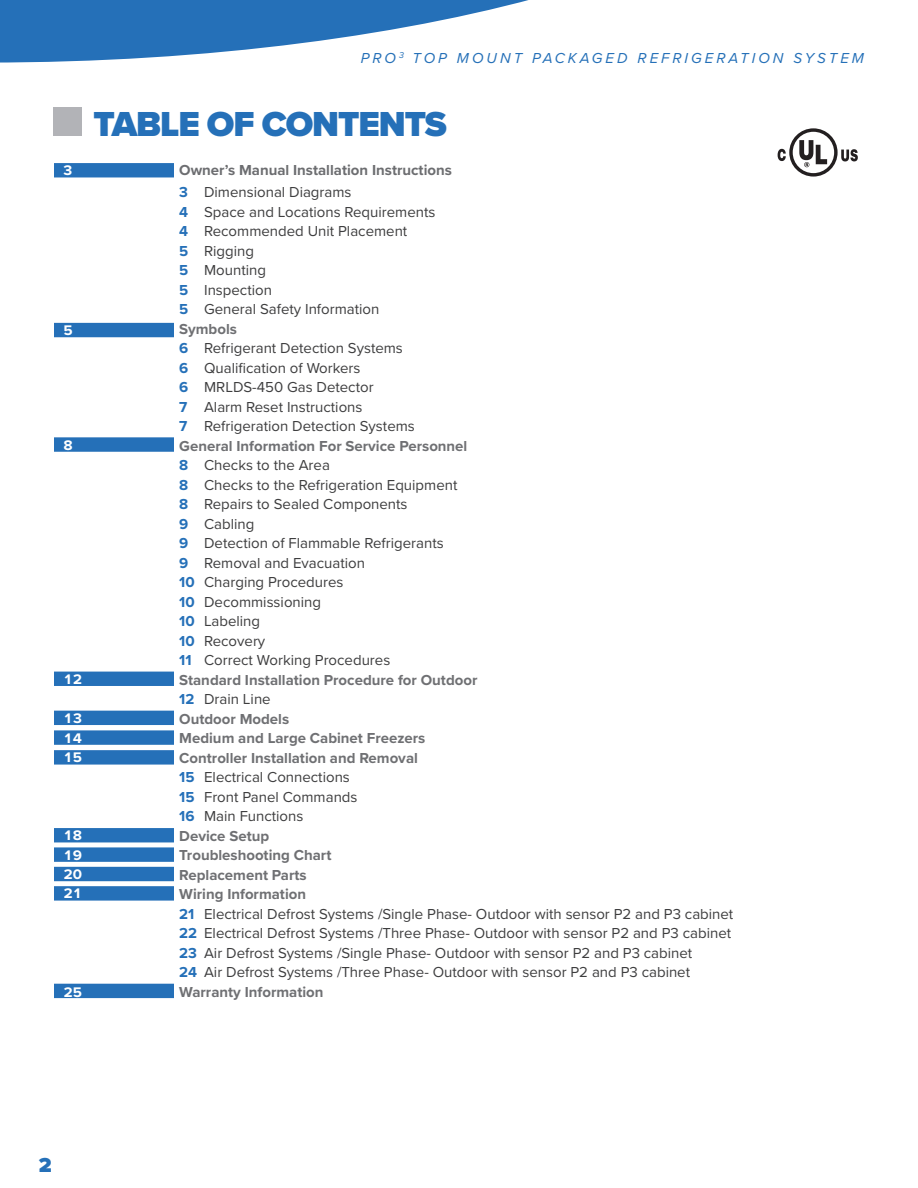
<style>
.page{position:relative;width:918px;height:1188px;background:#fff}
.page>*{position:absolute;margin:0;border:0;box-sizing:border-box;transform-origin:0 0}
.t1{font:900 36px "Proxima Nova";letter-spacing:-.03em;color:#2570b8}
.t2{font:900 21px "Proxima Nova";color:#2570b8}
.Text_Body{font:15px/19.5px "Proxima Nova";color:#3e3e3f}
.Text_Body-2{font:700 15px/19.5px "Proxima Nova";color:#6f7073}
.t3{font:italic 15px "Proxima Nova";letter-spacing:.2em;color:#2570b8}
.t4{font:700 15px "Proxima Nova";color:#6c6d70}
.Text_Body-3{font:700 14.4px "Proxima Nova";color:#fff;scale:1.04 1}
.s1{font-weight:700;color:#2570b8}
.s2{color:#2570b8}
.s3{font-weight:400;color:#3e3e3f}
</style>
<div class="page">
<svg style="left:0;top:0;width:529px;height:63px"></svg>
<div style="left:789px;top:128px;width:49px;height:49px;border:3px solid #231f20;border-radius:50%"></div>
<svg style="left:799px;top:140px;width:28px;height:27px"></svg>
<svg style="left:778px;top:149px;width:8px;height:12px"></svg>
<svg style="left:841px;top:149px;width:17px;height:12px"></svg>
<div style="left:53px;top:107px;width:28px;height:29px;background:#b2b3b7"></div>
<div style="left:54px;top:163px;width:120px;height:14px;background:#2570b8"></div>
<div style="left:54px;top:437px;width:120px;height:15px;background:#2570b8"></div>
<div style="left:54px;top:984px;width:120px;height:14px;background:#2570b8"></div>
<div style="left:54px;top:672px;width:120px;height:14px;background:#2570b8"></div>
<div style="left:54px;top:847px;width:120px;height:15px;background:#2570b8"></div>
<div style="left:54px;top:711px;width:120px;height:14px;background:#2570b8"></div>
<div style="left:54px;top:730px;width:120px;height:15px;background:#2570b8"></div>
<div style="left:54px;top:750px;width:120px;height:15px;background:#2570b8"></div>
<div style="left:54px;top:828px;width:120px;height:14px;background:#2570b8"></div>
<div style="left:54px;top:886px;width:120px;height:15px;background:#2570b8"></div>
<div style="left:54px;top:867px;width:120px;height:14px;background:#2570b8"></div>
<div style="left:54px;top:323px;width:120px;height:14px;background:#2570b8"></div>
<p class="t3" style="left:361px;top:46px;width:505px">PRO <sup>3</sup> TOP MOUNT PACKAGED REFRIGERATION SYSTEM</p>
<p class="Text_Body-3" style="left:63px;top:160px;width:10px">3</p>
<p class="Text_Body-3" style="left:63px;top:320px;width:10px">5</p>
<p class="Text_Body-3" style="left:63px;top:434px;width:10px">8</p>
<p class="Text_Body-3" style="left:63px;top:668px;width:19px">12</p>
<p class="Text_Body-3" style="left:63px;top:707px;width:19px">13</p>
<p class="Text_Body-3" style="left:63px;top:727px;width:19px">14</p>
<p class="Text_Body-3" style="left:63px;top:747px;width:19px">15</p>
<p class="Text_Body-3" style="left:63px;top:825px;width:19px">18</p>
<p class="Text_Body-3" style="left:63px;top:844px;width:19px">19</p>
<p class="Text_Body-3" style="left:63px;top:863px;width:19px">20</p>
<p class="Text_Body-3" style="left:63px;top:883px;width:19px">21</p>
<p class="t1" style="left:94px;top:97px;width:355px">TABLE OF CONTENTS</p>
<p class="t4" style="left:179px;top:159px;width:274px">Owner’s Manual Installation Instructions</p>
<p class="Text_Body" style="left:179px;top:182px;width:174px"><span class="s1">3</span> Dimensional Diagrams</p>
<p class="Text_Body" style="left:179px;top:201px;width:258px"><span class="s1">4</span> Space and Locations Requirements</p>
<p class="Text_Body" style="left:179px;top:221px;width:230px"><span class="s1">4</span> Recommended Unit Placement</p>
<p class="Text_Body" style="left:179px;top:240px;width:76px"><span class="s1">5</span> Rigging</p>
<p class="Text_Body" style="left:179px;top:260px;width:88px"><span class="s1">5</span> Mounting</p>
<p class="Text_Body" style="left:179px;top:279px;width:94px"><span class="s1">5</span> Inspection</p>
<p class="Text_Body" style="left:179px;top:299px;width:202px"><span class="s1">5</span> General Safety Information</p>
<p class="Text_Body-2" style="left:179px;top:318px;width:59px">Symbols</p>
<p class="Text_Body" style="left:179px;top:338px;width:225px"><span class="s1">6</span> Refrigerant Detection Systems</p>
<p class="Text_Body" style="left:179px;top:357px;width:183px"><span class="s1">6</span> Qualification of Workers</p>
<p class="Text_Body" style="left:179px;top:377px;width:196px"><span class="s1">6</span> MRLDS-450 Gas Detector</p>
<p class="Text_Body" style="left:179px;top:396px;width:185px"><span class="s1">7</span> Alarm Reset Instructions</p>
<p class="Text_Body" style="left:179px;top:416px;width:237px"><span class="s1">7</span> Refrigeration Detection Systems</p>
<p class="Text_Body-2" style="left:179px;top:435px;width:290px">General Information For Service Personnel</p>
<p class="Text_Body" style="left:179px;top:455px;width:152px"><span class="s1">8</span> Checks to the Area</p>
<p class="Text_Body" style="left:179px;top:474px;width:280px"><span class="s1">8</span> Checks to the Refrigeration Equipment</p>
<p class="Text_Body" style="left:179px;top:494px;width:230px"><span class="s1">8</span> Repairs to Sealed Components</p>
<p class="Text_Body" style="left:179px;top:513px;width:77px"><span class="s1">9</span> Cabling</p>
<p class="Text_Body" style="left:179px;top:533px;width:266px"><span class="s1">9</span> Detection of Flammable Refrigerants</p>
<p class="Text_Body" style="left:179px;top:552px;width:187px"><span class="s1">9</span> Removal and Evacuation</p>
<p class="Text_Body" style="left:179px;top:572px;width:166px"><span class="s1">10</span> Charging Procedures</p>
<p class="Text_Body" style="left:179px;top:591px;width:143px"><span class="s1">10</span> Decommissioning</p>
<p class="Text_Body" style="left:179px;top:611px;width:82px"><span class="s1">10</span> Labeling</p>
<p class="Text_Body" style="left:179px;top:630px;width:88px"><span class="s1">10</span> Recovery</p>
<p class="Text_Body" style="left:179px;top:650px;width:213px"><span class="s1">11</span> Correct Working Procedures</p>
<p class="Text_Body-2" style="left:179px;top:669px;width:300px">Standard Installation Procedure for Outdoor</p>
<p class="Text_Body-2" style="left:179px;top:689px;width:111px"><span class="s2">12</span> <span class="s3">Drain Line<br></span>Outdoor Models</p>
<p class="Text_Body-2" style="left:179px;top:728px;width:248px">Medium and Large Cabinet Freezers</p>
<p class="Text_Body-2" style="left:179px;top:747px;width:240px">Controller Installation and Removal</p>
<p class="Text_Body" style="left:179px;top:767px;width:172px"><span class="s1">15</span> Electrical Connections</p>
<p class="Text_Body" style="left:179px;top:786px;width:180px"><span class="s1">15</span> Front Panel Commands</p>
<p class="Text_Body" style="left:179px;top:806px;width:126px"><span class="s1">16</span> Main Functions</p>
<p class="Text_Body-2" style="left:179px;top:825px;width:92px">Device Setup</p>
<p class="Text_Body-2" style="left:179px;top:845px;width:154px">Troubleshooting Chart</p>
<p class="Text_Body-2" style="left:179px;top:864px;width:129px">Replacement Parts</p>
<p class="Text_Body-2" style="left:179px;top:884px;width:128px">Wiring Information</p>
<p class="Text_Body" style="left:179px;top:903px;width:556px"><span class="s1">21</span> Electrical Defrost Systems /Single Phase- Outdoor with sensor P2 and P3 cabinet <span class="s1">22</span> Electrical Defrost Systems /Three Phase- Outdoor with sensor P2 and P3 cabinet <span class="s1">23</span> Air Defrost Systems /Single Phase- Outdoor with sensor P2 and P3 cabinet<br><span class="s1">24</span> Air Defrost Systems /Three Phase- Outdoor with sensor P2 and P3 cabinet</p>
<p class="Text_Body-3" style="left:63px;top:981px;width:19px">25</p>
<p class="Text_Body-2" style="left:179px;top:981px;width:146px">Warranty Information</p>
<p class="t2" style="left:39px;top:1149px;width:14px">2</p>
</div>
